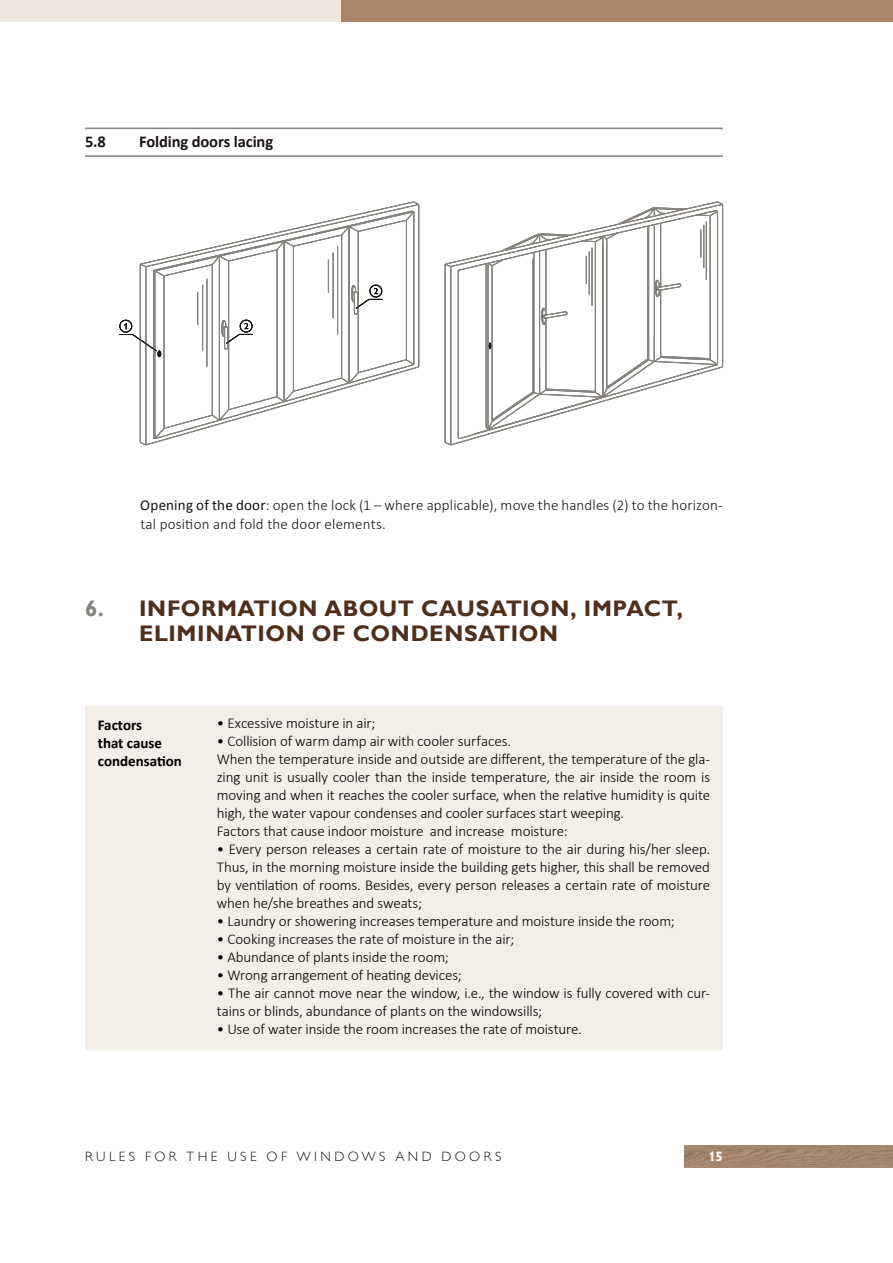
<style>
.page{position:relative;width:893px;height:1263px;background:#fff}
.page>*{position:absolute;margin:0;border:0;box-sizing:border-box;transform-origin:0 0}
.t1{font:700 22.5px/25.5px "Gill Sans Alt One WGL";letter-spacing:.025em;color:#4f2f1b}
.t2{font:700 16.5px "Calibri";letter-spacing:-.005em;color:#1a1314}
.t3{font:300 15px/18px "Calibri";letter-spacing:-.01em;color:#000}
.t4{font:300 15px/19.5px "Calibri";letter-spacing:.01em;color:#1a1314}
.t5{font:700 15px/18px "Calibri";color:#000}
.t6{font:13.5px "Gill Sans Alt One WGL Light";letter-spacing:.25em;color:#1a1314}
.t7{font:700 13.5px "Gill Sans Alt One WGL";color:#fff}
.s1{font-weight:400}
.s2{color:#86827e}
</style>
<div class="page">
<img style="left:684px;top:1145px;width:209px;height:22px">
<div style="left:0;top:0;width:341px;height:22px;background:#efe8de"></div>
<div style="left:341px;top:0;width:552px;height:22px;background:#ac8669"></div>
<hr style="left:146px;top:267px;width:1px;height:178px;background:#86827e">
<hr style="left:155px;top:271px;width:1px;height:168px;background:#86827e">
<hr style="left:164px;top:276px;width:1px;height:83px;background:#86827e">
<hr style="left:212px;top:265px;width:1px;height:150px;background:#86827e">
<hr style="left:153px;top:270px;width:1px;height:168px;background:#86827e">
<hr style="left:140px;top:264px;width:1px;height:178px;background:#86827e">
<hr style="left:207px;top:279px;width:1px;height:88px;background:#86827e">
<hr style="left:219px;top:256px;width:1px;height:164px;background:#86827e">
<hr style="left:228px;top:261px;width:1px;height:80px;background:#86827e">
<hr style="left:277px;top:250px;width:1px;height:147px;background:#86827e">
<hr style="left:284px;top:241px;width:1px;height:161px;background:#86827e">
<hr style="left:293px;top:246px;width:1px;height:76px;background:#86827e">
<hr style="left:341px;top:235px;width:1px;height:143px;background:#86827e">
<hr style="left:414px;top:212px;width:1px;height:153px;background:#86827e">
<hr style="left:349px;top:226px;width:1px;height:157px;background:#86827e">
<hr style="left:358px;top:231px;width:1px;height:73px;background:#86827e">
<hr style="left:406px;top:220px;width:1px;height:140px;background:#86827e">
<hr style="left:418px;top:205px;width:1px;height:162px;background:#86827e">
<svg style="left:140px;top:201px;width:279px;height:75px"></svg>
<hr style="left:337px;top:246px;width:1px;height:89px;background:#86827e">
<hr style="left:333px;top:252px;width:1px;height:66px;background:#86827e">
<hr style="left:328px;top:260px;width:1px;height:33px;background:#86827e">
<svg style="left:119px;top:285px;width:300px;height:160px"></svg>
<hr style="left:451px;top:266px;width:1px;height:179px;background:#86827e">
<hr style="left:458px;top:270px;width:1px;height:168px;background:#86827e">
<hr style="left:445px;top:264px;width:1px;height:178px;background:#86827e">
<hr style="left:717px;top:212px;width:1px;height:153px;background:#86827e">
<hr style="left:722px;top:204px;width:1px;height:163px;background:#86827e">
<hr style="left:710px;top:216px;width:1px;height:144px;background:#86827e">
<hr style="left:660px;top:290px;width:1px;height:67px;background:#86827e">
<hr style="left:654px;top:225px;width:1px;height:136px;background:#86827e">
<hr style="left:648px;top:226px;width:1px;height:134px;background:#86827e">
<hr style="left:606px;top:239px;width:1px;height:150px;background:#86827e">
<hr style="left:602px;top:244px;width:1px;height:153px;background:#86827e">
<hr style="left:595px;top:242px;width:1px;height:150px;background:#86827e">
<hr style="left:546px;top:249px;width:1px;height:66px;background:#86827e">
<hr style="left:546px;top:318px;width:1px;height:72px;background:#86827e">
<hr style="left:539px;top:251px;width:1px;height:143px;background:#86827e">
<hr style="left:534px;top:252px;width:1px;height:141px;background:#86827e">
<hr style="left:492px;top:266px;width:1px;height:156px;background:#86827e">
<hr style="left:488px;top:263px;width:1px;height:167px;background:#86827e">
<hr style="left:486px;top:264px;width:1px;height:163px;background:#86827e">
<svg style="left:541px;top:308px;width:26px;height:17px"></svg>
<hr style="left:647px;top:226px;width:1px;height:133px;background:#86827e">
<hr style="left:533px;top:259px;width:1px;height:133px;background:#86827e">
<hr style="left:592px;top:248px;width:1px;height:58px;background:#86827e">
<svg style="left:445px;top:201px;width:278px;height:96px"></svg>
<svg style="left:445px;top:336px;width:278px;height:109px"></svg>
<hr style="left:85px;top:128px;width:638px;height:1px;background:#86827e">
<hr style="left:85px;top:155px;width:638px;height:2px;background:#86827e">
<div style="left:85px;top:706px;width:638px;height:344px;background:#f3eee7"></div>
<p class="t2" style="left:85px;top:131px;width:22px">5.8</p>
<p class="t2" style="left:139px;top:131px;width:136px">Folding doors lacing</p>
<p class="t4" style="left:140px;top:495px;width:584px"><span class="s1">Opening of the door</span>: open the lock (1 – where applicable), move the handles (2) to the horizon&shy;tal position and fold the door elements.</p>
<h1 class="t1" style="left:139px;top:595px;width:545px;text-indent:-54px"><span class="s2">6.</span> INFORMATION ABOUT CAUSATION, IMPACT,<br>ELIMINATION OF CONDENSATION</h1>
<p class="t5" style="left:98px;top:716px;width:86px">Factors<br>that cause condensation</p>
<p class="t3" style="left:217px;top:714px;width:160px">• Excessive moisture in air;</p>
<p class="t3" style="left:217px;top:732px;width:495px">• Collision of warm damp air with cooler surfaces.<br>When the temperature inside and outside are different, the temperature of the gla&shy;zing unit is usually cooler than the inside temperature, the air inside the room is moving and when it reaches the cooler surface, when the relative humidity is quite high, the water vapour condenses and cooler surfaces start weeping.<br>Factors that cause indoor moisture and increase moisture:</p>
<p class="t3" style="left:217px;top:840px;width:495px;text-align:justify">• Every person releases a certain rate of moisture to the air during his/her sleep.<br>Thus, in the morning moisture inside the building gets higher, this shall be removed by ventilation of rooms. Besides, every person releases a certain rate of moisture when he/she breathes and sweats;</p>
<p class="t3" style="left:217px;top:912px;width:459px">• Laundry or showering increases temperature and moisture inside the room;</p>
<p class="t3" style="left:217px;top:930px;width:299px">• Cooking increases the rate of moisture in the air;</p>
<p class="t3" style="left:217px;top:948px;width:233px">• Abundance of plants inside the room;</p>
<p class="t3" style="left:217px;top:966px;width:246px">• Wrong arrangement of heating devices;</p>
<p class="t3" style="left:217px;top:984px;width:495px">• The air cannot move near the window, i.e., the window is fully covered with cur&shy;tains or blinds, abundance of plants on the windowsills;</p>
<p class="t3" style="left:217px;top:1020px;width:367px">• Use of water inside the room increases the rate of moisture.</p>
<p class="t6" style="left:85px;top:1148px;width:418px">RULES FOR THE USE OF WINDOWS AND DOORS</p>
<p class="t7" style="left:708px;top:1147px;width:16px">15</p>
</div>
